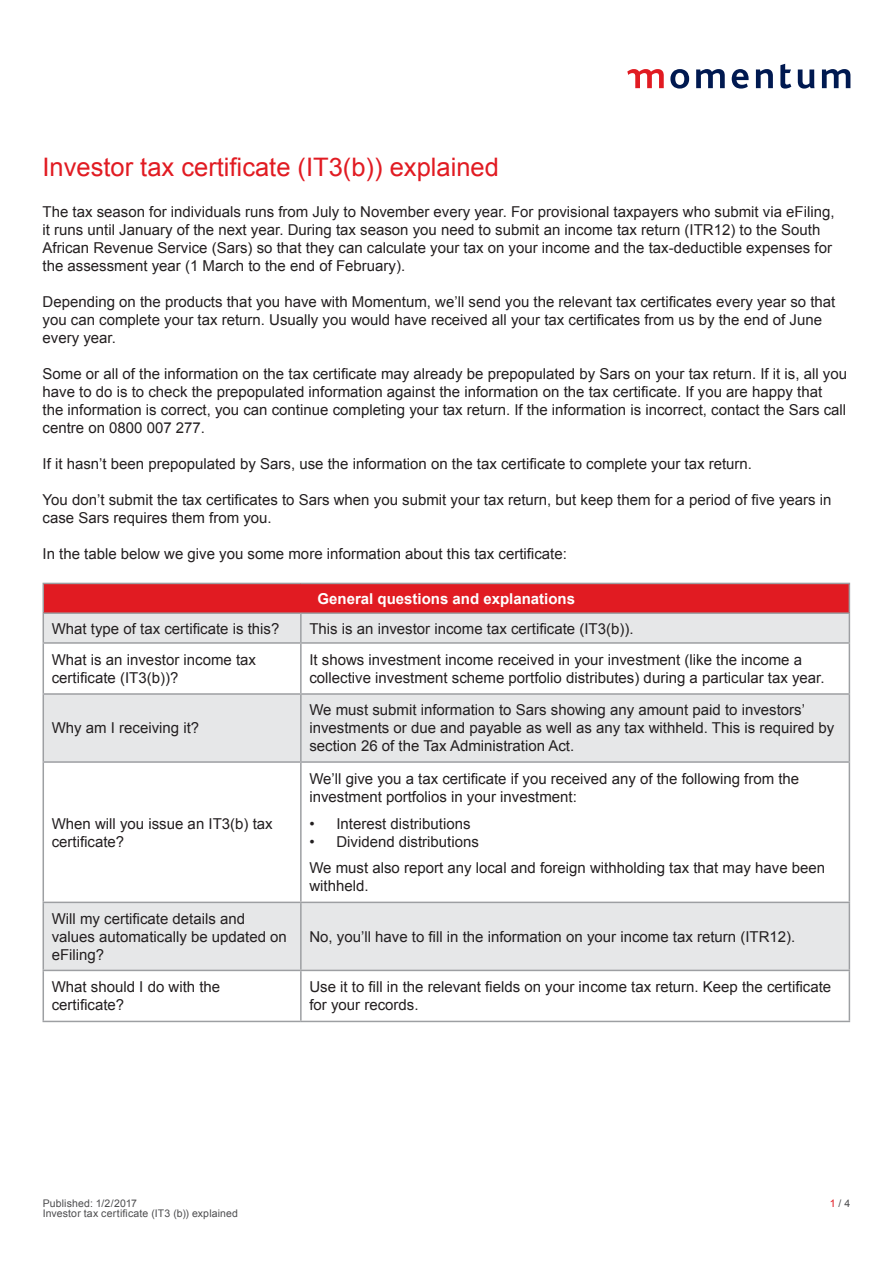
<style>
.page{position:relative;width:893px;height:1263px;background:#fff}
.page>*{position:absolute;margin:0;border:0;box-sizing:border-box;transform-origin:0 0}
.t1{font:25.5px "Arial";color:#e11b22}
.t2{font:15px/18px "Arial";color:#231f20}
.t3{font:700 15px "Arial";color:#fff}
.t4{font:10.5px/10.5px "Arial";letter-spacing:.015em;color:#4d4d4f}
.s1{color:#e11b22}
</style>
<div class="page">
<div style="left:43px;top:583px;width:806px;height:30px;background:#e11b22"></div>
<div style="left:44px;top:614px;width:805px;height:28px;background:#e6e7e8"></div>
<svg style="left:44px;top:644px;width:805px;height:377px"></svg>
<hr style="left:43px;top:583px;width:258px;height:1px;background:#9d9fa2">
<hr style="left:301px;top:583px;width:549px;height:1px;background:#9d9fa2">
<hr style="left:43px;top:612px;width:258px;height:2px;background:#9d9fa2">
<svg style="left:43px;top:584px;width:1px;height:58px"></svg>
<hr style="left:301px;top:612px;width:549px;height:2px;background:#9d9fa2">
<hr style="left:300px;top:614px;width:2px;height:28px;background:#9d9fa2">
<svg style="left:849px;top:584px;width:1px;height:58px"></svg>
<hr style="left:43px;top:642px;width:258px;height:2px;background:#9d9fa2">
<hr style="left:43px;top:644px;width:1px;height:49px;background:#9d9fa2">
<hr style="left:301px;top:642px;width:549px;height:2px;background:#9d9fa2">
<hr style="left:300px;top:644px;width:2px;height:49px;background:#9d9fa2">
<hr style="left:849px;top:644px;width:1px;height:49px;background:#9d9fa2">
<hr style="left:43px;top:693px;width:258px;height:2px;background:#9d9fa2">
<hr style="left:43px;top:695px;width:1px;height:66px;background:#9d9fa2">
<hr style="left:301px;top:693px;width:549px;height:2px;background:#9d9fa2">
<hr style="left:300px;top:695px;width:2px;height:66px;background:#9d9fa2">
<hr style="left:849px;top:695px;width:1px;height:66px;background:#9d9fa2">
<hr style="left:43px;top:761px;width:258px;height:2px;background:#9d9fa2">
<hr style="left:43px;top:763px;width:1px;height:139px;background:#9d9fa2">
<hr style="left:301px;top:761px;width:549px;height:2px;background:#9d9fa2">
<hr style="left:300px;top:763px;width:2px;height:139px;background:#9d9fa2">
<hr style="left:849px;top:763px;width:1px;height:139px;background:#9d9fa2">
<hr style="left:43px;top:902px;width:258px;height:1px;background:#9d9fa2">
<hr style="left:43px;top:903px;width:1px;height:67px;background:#9d9fa2">
<hr style="left:301px;top:902px;width:549px;height:1px;background:#9d9fa2">
<hr style="left:300px;top:903px;width:2px;height:67px;background:#9d9fa2">
<hr style="left:849px;top:903px;width:1px;height:67px;background:#9d9fa2">
<hr style="left:43px;top:970px;width:258px;height:1px;background:#9d9fa2">
<hr style="left:43px;top:971px;width:1px;height:50px;background:#9d9fa2">
<hr style="left:301px;top:970px;width:549px;height:1px;background:#9d9fa2">
<hr style="left:300px;top:971px;width:2px;height:50px;background:#9d9fa2">
<hr style="left:849px;top:971px;width:1px;height:50px;background:#9d9fa2">
<hr style="left:43px;top:1021px;width:258px;height:1px;background:#9d9fa2">
<hr style="left:301px;top:1021px;width:549px;height:1px;background:#9d9fa2">
<svg style="left:627px;top:69px;width:37px;height:19px"></svg>
<svg style="left:696px;top:69px;width:29px;height:19px"></svg>
<svg style="left:732px;top:69px;width:17px;height:20px"></svg>
<svg style="left:756px;top:69px;width:17px;height:19px"></svg>
<svg style="left:780px;top:64px;width:11px;height:25px"></svg>
<svg style="left:798px;top:70px;width:17px;height:19px"></svg>
<svg style="left:822px;top:69px;width:28px;height:19px"></svg>
<svg style="left:670px;top:69px;width:19px;height:20px"></svg>
<h1 class="t1" style="left:43px;top:150px;width:458px">Investor tax certificate (IT3(b)) explained</h1>
<p class="t2" style="left:43px;top:203px;width:793px">The tax season for individuals runs from July to November every year. For provisional taxpayers who submit via eFiling, it runs until January of the next year. During tax season you need to submit an income tax return (ITR12) to the South African Revenue Service (Sars) so that they can calculate your tax on your income and the tax-deductible expenses for the assessment year (1 March to the end of February).</p>
<p class="t2" style="left:43px;top:293px;width:794px">Depending on the products that you have with Momentum, we’ll send you the relevant tax certificates every year so that you can complete your tax return. Usually you would have received all your tax certificates from us by the end of June every year.</p>
<p class="t2" style="left:43px;top:365px;width:806px">Some or all of the information on the tax certificate may already be prepopulated by Sars on your tax return. If it is, all you have to do is to check the prepopulated information against the information on the tax certificate. If you are happy that<br>the information is correct, you can continue completing your tax return. If the information is incorrect, contact the Sars call centre on 0800 007 277.</p>
<p class="t2" style="left:43px;top:455px;width:711px">If it hasn’t been prepopulated by Sars, use the information on the tax certificate to complete your tax return.</p>
<p class="t2" style="left:43px;top:491px;width:790px">You don’t submit the tax certificates to Sars when you submit your tax return, but keep them for a period of five years in case Sars requires them from you.</p>
<p class="t2" style="left:43px;top:545px;width:526px">In the table below we give you some more information about this tax certificate:</p>
<p class="t3" style="left:318px;top:588px;width:259px">General questions and explanations</p>
<p class="t2" style="left:52px;top:619px;width:229px">What type of tax certificate is this?</p>
<p class="t2" style="left:309px;top:619px;width:326px">This is an investor income tax certificate (IT3(b)).</p>
<p class="t2" style="left:52px;top:651px;width:206px">What is an investor income tax certificate (IT3(b))?</p>
<p class="t2" style="left:309px;top:651px;width:517px">It shows investment income received in your investment (like the income a collective investment scheme portfolio distributes) during a particular tax year.</p>
<p class="t2" style="left:52px;top:719px;width:149px">Why am I receiving it?</p>
<p class="t2" style="left:309px;top:701px;width:526px">We must submit information to Sars showing any amount paid to investors’ investments or due and payable as well as any tax withheld. This is required by section 26 of the Tax Administration Act.</p>
<p class="t2" style="left:52px;top:814px;width:222px">When will you issue an IT3(b) tax certificate?</p>
<p class="t2" style="left:52px;top:910px;width:237px">Will my certificate details and values automatically be updated on eFiling?</p>
<p class="t2" style="left:309px;top:770px;width:491px">We’ll give you a tax certificate if you received any of the following from the investment portfolios in your investment:</p>
<p class="t2" style="left:309px;top:814px;width:163px">• Interest distributions</p>
<p class="t2" style="left:309px;top:828px;width:517px;line-height:26.5px">• Dividend distributions<br>We must also report any local and foreign withholding tax that may have been</p>
<p class="t2" style="left:309px;top:877px;width:61px">withheld.</p>
<p class="t2" style="left:309px;top:928px;width:488px">No, you’ll have to fill in the information on your income tax return (ITR12).</p>
<p class="t2" style="left:52px;top:978px;width:170px">What should I do with the certificate?</p>
<p class="t2" style="left:309px;top:978px;width:523px">Use it to fill in the relevant fields on your income tax return. Keep the certificate for your records.</p>
<p class="t4" style="left:43px;top:1198px;width:197px">Published: 1/2/2017<br>Investor tax certificate (IT3 (b)) explained</p>
<p class="t4" style="left:830px;top:1198px;width:22px"><span class="s1">1</span> / 4</p>
</div>
